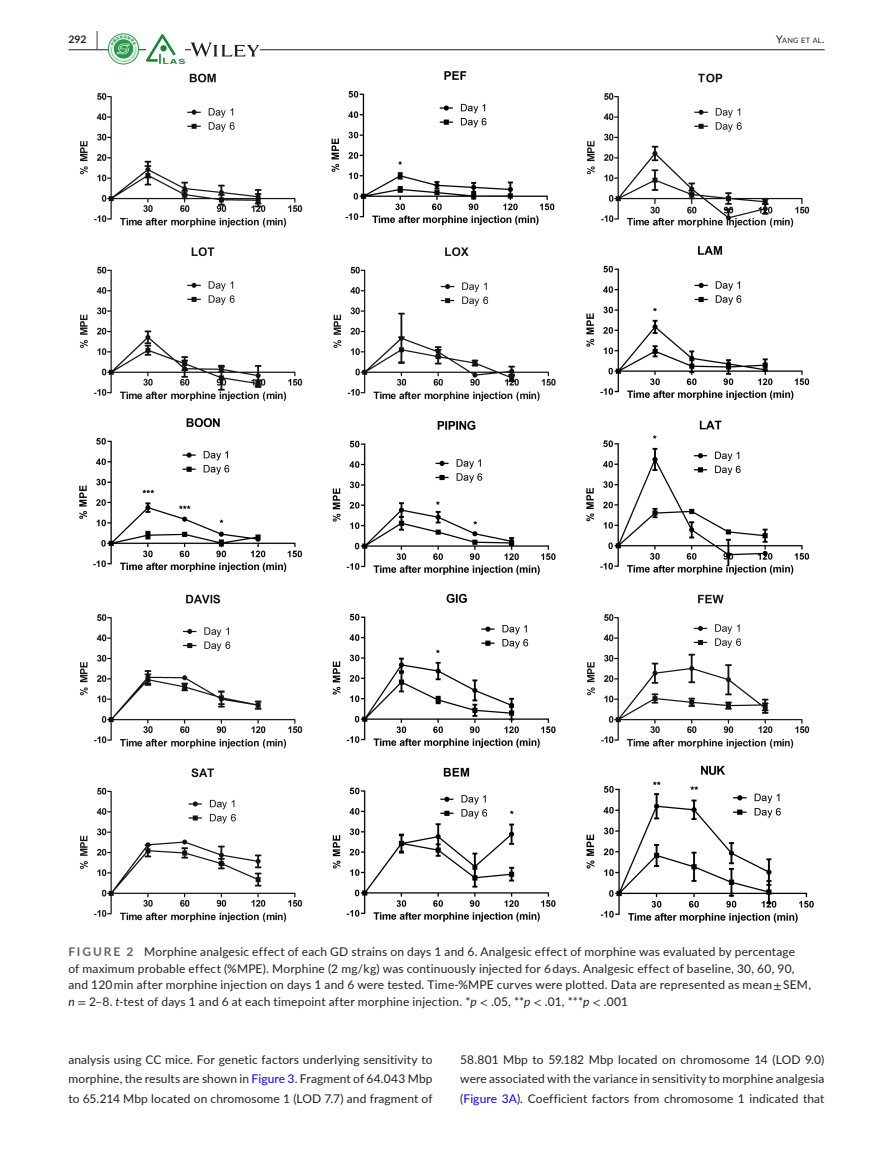
<style>
.page{position:relative;width:893px;height:1174px;background:#fff}
.page>*{position:absolute;margin:0;border:0;box-sizing:border-box;transform-origin:0 0}
.t1{font:12px/19.5px "Lato";letter-spacing:.01em;color:#231f20;text-align:justify}
.t2{font:700 10.5px "Lato";color:#231f20}
.t3{font:7.35px "Lato";letter-spacing:.03em;color:#231f20}
.s1{font-size:19.5px}
.s2{font-size:10.5px}
.s3{font-weight:700;color:#636366}
.s4{font-family:"STIX"}
.s5{font-style:italic}
.s6{color:#00f}
</style>
<div class="page">
<hr style="left:68px;top:49px;width:756px;height:1px;background:#231f20">
<svg style="left:191px;top:42px;width:68px;height:15px"></svg>
<img style="left:146px;top:34px;width:38px;height:30px">
<svg style="left:108px;top:34px;width:31px;height:30px"></svg>
<div style="left:108px;top:34px;width:31px;height:30px;border:1px solid #239b49;border-radius:50%"></div>
<svg style="left:110px;top:35px;width:27px;height:27px"></svg>
<img style="left:79px;top:71px;width:735px;height:852px">
<p class="t2" style="left:68px;top:31px;width:31px">292 <span class="s1">|</span></p>
<p class="t3" style="left:776px;top:35px;width:50px"><span class="s2">Y</span>ANG ET AL<span class="s2">.</span></p>
<p class="t1" style="left:68px;top:943px;width:744px;line-height:16.5px;text-align:left"><span class="s3">FIGURE 2</span> Morphine analgesic effect of each GD strains on days 1 and 6. Analgesic effect of morphine was evaluated by percentage<br>of maximum probable effect (%MPE). Morphine (2 mg/kg) was continuously injected for 6 days. Analgesic effect of baseline, 30, 60, 90, and 120 min after morphine injection on days 1 and 6 were tested. Time-%MPE curves were plotted. Data are represented as mean <span class="s4">±</span> SEM, <span class="s5">n</span> <span class="s4">=</span> 2–8. <span class="s5">t</span>-test of days 1 and 6 at each timepoint after morphine injection. *<span class="s5">p</span> <span class="s4">&lt;</span> .05, **<span class="s5">p</span> <span class="s4">&lt;</span> .01, ***<span class="s5">p</span> <span class="s4">&lt;</span> .001</p>
<p class="t1" style="left:68px;top:1049px;width:366px">analysis using CC mice. For genetic factors underlying sensitivity to morphine, the results are shown in <span class="s6">Figure 3</span>. Fragment of 64.043 Mbp to 65.214 Mbp located on chromosome 1 (LOD 7.7) and fragment of</p>
<p class="t1" style="left:460px;top:1049px;width:366px">58.801 Mbp to 59.182 Mbp located on chromosome 14 (LOD 9.0) were associated with the variance in sensitivity to morphine analgesia (<span class="s6">Figure 3A</span>). Coefficient factors from chromosome 1 indicated that</p>
</div>
